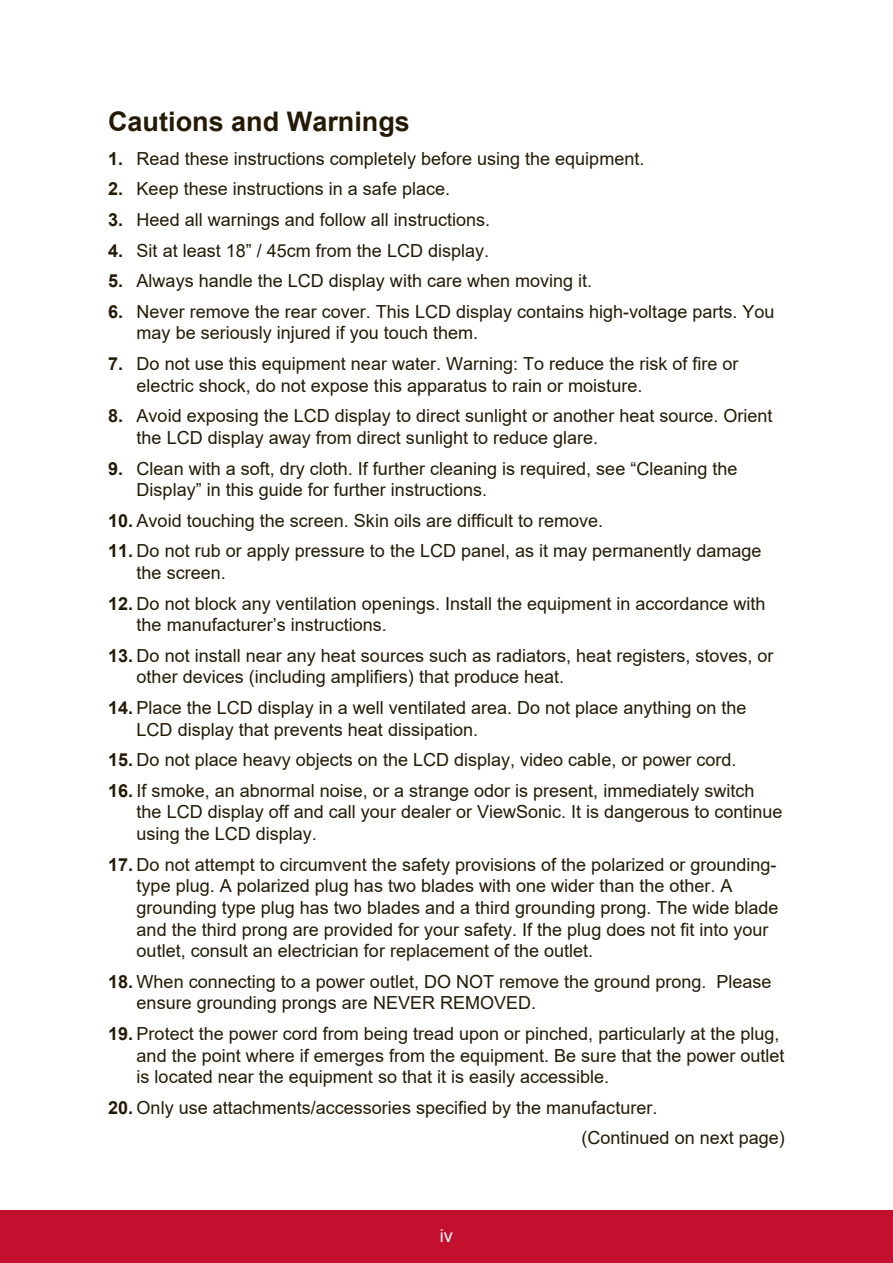
<style>
.page{position:relative;width:893px;height:1263px;background:#fff}
.page>*{position:absolute;margin:0;border:0;box-sizing:border-box;transform-origin:0 0}
.t1{font:700 27px "Arial";color:#251a05}
.t2{font:18px/21.6px "Arial";color:#251a05}
.t3{font:18px "Arial";color:#fff}
.s1{font-weight:700}
</style>
<div class="page">
<div style="left:0;top:1210px;width:892px;height:53px;background:#c3102f"></div>
<h1 class="t1" style="left:108px;top:103px;width:303px">Cautions and Warnings</h1>
<p class="t2" style="left:108px;top:148px;width:537px"><span class="s1">1.</span> Read these instructions completely before using the equipment.</p>
<p class="t2" style="left:108px;top:178px;width:343px"><span class="s1">2.</span> Keep these instructions in a safe place.</p>
<p class="t2" style="left:108px;top:209px;width:383px"><span class="s1">3.</span> Heed all warnings and follow all instructions.</p>
<p class="t2" style="left:108px;top:239px;width:382px"><span class="s1">4.</span> Sit at least 18” / 45cm from the LCD display.</p>
<p class="t2" style="left:108px;top:270px;width:485px"><span class="s1">5.</span> Always handle the LCD display with care when moving it.</p>
<p class="t2" style="left:136px;top:301px;width:639px;text-indent:-28px"><span class="s1">6.</span> Never remove the rear cover. This LCD display contains high-voltage parts. You may be seriously injured if you touch them.</p>
<p class="t2" style="left:136px;top:353px;width:603px;text-indent:-28px"><span class="s1">7.</span> Do not use this equipment near water. Warning: To reduce the risk of fire or electric shock, do not expose this apparatus to rain or moisture.</p>
<p class="t2" style="left:136px;top:405px;width:637px;text-indent:-28px"><span class="s1">8.</span> Avoid exposing the LCD display to direct sunlight or another heat source. Orient the LCD display away from direct sunlight to reduce glare.</p>
<p class="t2" style="left:136px;top:457px;width:602px;text-indent:-28px"><span class="s1">9.</span> Clean with a soft, dry cloth. If further cleaning is required, see “Cleaning the<br>Display” in this guide for further instructions.</p>
<p class="t2" style="left:108px;top:509px;width:496px"><span class="s1">10.</span> Avoid touching the screen. Skin oils are difficult to remove.</p>
<p class="t2" style="left:136px;top:540px;width:626px;text-indent:-28px"><span class="s1">11.</span> Do not rub or apply pressure to the LCD panel, as it may permanently damage the screen.</p>
<p class="t2" style="left:136px;top:592px;width:630px;text-indent:-28px"><span class="s1">12.</span> Do not block any ventilation openings. Install the equipment in accordance with the manufacturer’s instructions.</p>
<p class="t2" style="left:136px;top:644px;width:638px;text-indent:-28px"><span class="s1">13.</span> Do not install near any heat sources such as radiators, heat registers, stoves, or other devices (including amplifiers) that produce heat.</p>
<p class="t2" style="left:136px;top:697px;width:611px;text-indent:-28px"><span class="s1">14.</span> Place the LCD display in a well ventilated area. Do not place anything on the<br>LCD display that prevents heat dissipation.</p>
<p class="t2" style="left:108px;top:749px;width:629px"><span class="s1">15.</span> Do not place heavy objects on the LCD display, video cable, or power cord.</p>
<p class="t2" style="left:136px;top:779px;width:647px;text-indent:-28px"><span class="s1">16.</span> If smoke, an abnormal noise, or a strange odor is present, immediately switch the LCD display off and call your dealer or ViewSonic. It is dangerous to continue using the LCD display.</p>
<p class="t2" style="left:136px;top:853px;width:643px;text-indent:-28px"><span class="s1">17.</span> Do not attempt to circumvent the safety provisions of the polarized or grounding&shy;type plug. A polarized plug has two blades with one wider than the other. A grounding type plug has two blades and a third grounding prong. The wide blade and the third prong are provided for your safety. If the plug does not fit into your outlet, consult an electrician for replacement of the outlet.</p>
<p class="t2" style="left:136px;top:970px;width:636px;text-indent:-28px"><span class="s1">18.</span> When connecting to a power outlet, DO NOT remove the ground prong. Please ensure grounding prongs are NEVER REMOVED.</p>
<p class="t2" style="left:136px;top:1022px;width:649px;text-indent:-28px"><span class="s1">19.</span> Protect the power cord from being tread upon or pinched, particularly at the plug, and the point where if emerges from the equipment. Be sure that the power outlet is located near the equipment so that it is easily accessible.</p>
<p class="t2" style="left:581px;top:1092px;width:205px;line-height:30.6px;text-indent:-473px"><span class="s1">20.</span> Only use attachments/accessories specified by the manufacturer.<br>(Continued on next page)</p>
<p class="t3" style="left:440px;top:1223px;width:14px">iv</p>
</div>
